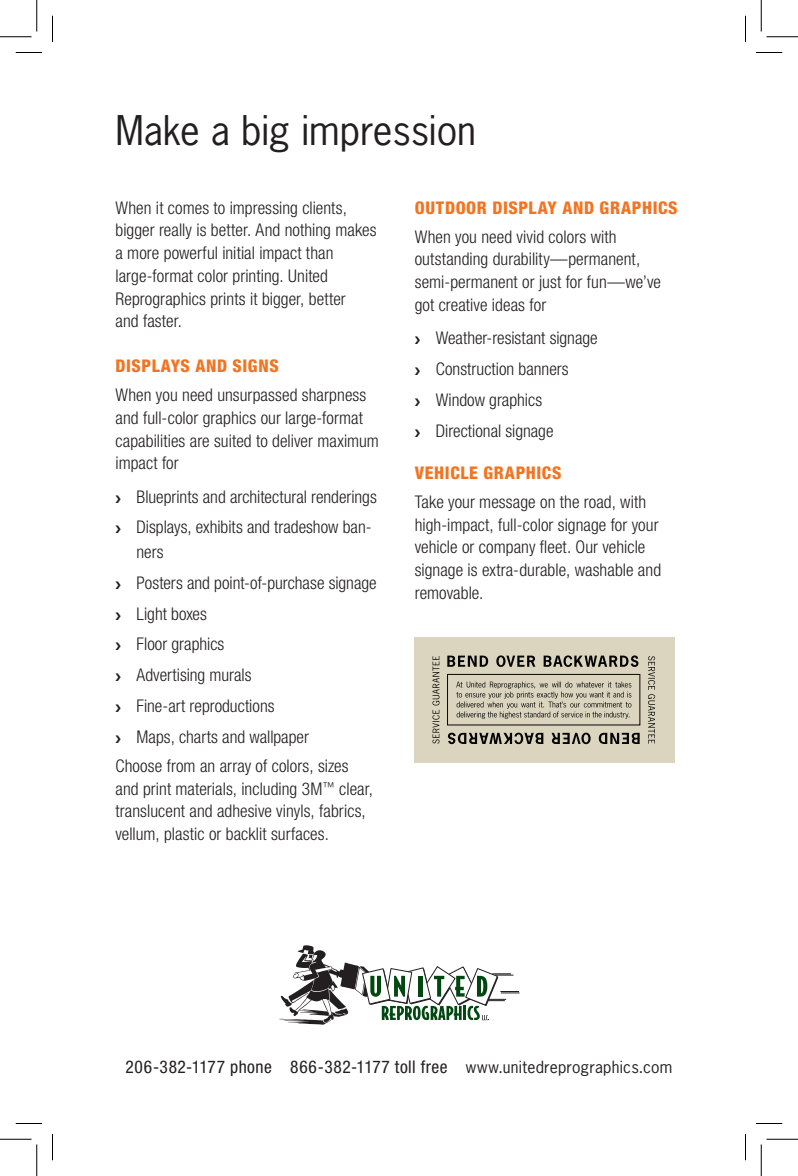
<style>
.page{position:relative;width:798px;height:1176px;background:#fff}
.page>*{position:absolute;margin:0;border:0;box-sizing:border-box;transform-origin:0 0}
.t1{font:38.5px "News Gothic Std";letter-spacing:-.005em;color:#231f20}
.t2{font:300 condensed 17.5px/22.8px "Helvetica Neue LT Std";letter-spacing:.005em;color:#231f20}
.t3{font:condensed 17.5px "Helvetica Neue LT Std";letter-spacing:.03em;color:#231f20}
.t4{font:800 condensed 17.5px "Helvetica Neue LT Std";letter-spacing:.035em;color:#f47321}
.s1{font-family:"Monotype Sorts";font-weight:400;font-stretch:normal;font-size:10.5px}
.s2{font-family:"News Gothic Std";font-stretch:normal;font-size:15.75px}
</style>
<div class="page">
<div style="left:414px;top:637px;width:260px;height:125px;background:#dbd5c0"></div>
<div style="left:447px;top:674px;width:193px;height:51px;border:1px solid #040503"></div>
<svg style="left:648px;top:656px;width:7px;height:88px"></svg>
<svg style="left:448px;top:733px;width:192px;height:11px"></svg>
<svg style="left:432px;top:656px;width:8px;height:88px"></svg>
<svg style="left:456px;top:682px;width:175px;height:37px"></svg>
<svg style="left:447px;top:655px;width:191px;height:12px"></svg>
<svg style="left:279px;top:945px;width:241px;height:80px"></svg>
<svg style="left:16px;top:52px;width:26px;height:1px"></svg>
<svg style="left:756px;top:52px;width:26px;height:1px"></svg>
<svg style="left:16px;top:1123px;width:26px;height:1px"></svg>
<svg style="left:756px;top:1123px;width:26px;height:1px"></svg>
<svg style="left:52px;top:16px;width:1px;height:26px"></svg>
<svg style="left:52px;top:1134px;width:1px;height:26px"></svg>
<svg style="left:745px;top:16px;width:1px;height:26px"></svg>
<svg style="left:745px;top:1134px;width:1px;height:26px"></svg>
<hr style="left:0;top:36px;width:32px;height:1px;background:#000">
<hr style="left:766px;top:36px;width:32px;height:1px;background:#000">
<hr style="left:0;top:1139px;width:32px;height:1px;background:#000">
<hr style="left:766px;top:1139px;width:32px;height:1px;background:#000">
<hr style="left:36px;top:0;width:1px;height:32px;background:#000">
<hr style="left:36px;top:1144px;width:1px;height:32px;background:#000">
<hr style="left:761px;top:0;width:1px;height:32px;background:#000">
<hr style="left:761px;top:1144px;width:1px;height:32px;background:#000">
<h1 class="t1" style="left:116px;top:106px;width:362px">Make a big impression</h1>
<p class="t2" style="left:116px;top:196px;width:263px">When it comes to impressing clients, bigger really is better. And nothing makes a more powerful initial impact than large-format color printing. United Reprographics prints it bigger, better<br>and faster.</p>
<p class="t4" style="left:116px;top:355px;width:165px">DISPLAYS AND SIGNS</p>
<p class="t2" style="left:116px;top:383px;width:265px">When you need unsurpassed sharpness and full-color graphics our large-format capabilities are suited to deliver maximum impact for</p>
<p class="t2" style="left:116px;top:481px;width:263px;line-height:30.8px"><span class="s1">á</span> Blueprints and architectural renderings <span class="s1">á</span> Displays, exhibits and tradeshow ban-</p>
<p class="t2" style="left:116px;top:536px;width:263px;line-height:30.8px;text-indent:21px">ners<br><span class="s1">á</span> Posters and point-of-purchase signage <span class="s1">á</span> Light boxes<br><span class="s1">á</span> Floor graphics<br><span class="s1">á</span> Advertising murals<br><span class="s1">á</span> Fine-art reproductions<br><span class="s1">á</span> Maps, charts and wallpaper</p>
<p class="t2" style="left:115px;top:754px;width:259px">Choose from an array of colors, sizes and print materials, including 3M<sup>™</sup> clear, translucent and adhesive vinyls, fabrics, vellum, plastic or backlit surfaces.</p>
<p class="t4" style="left:415px;top:197px;width:35px">OUTDOO</p>
<p class="t4" style="left:477px;top:197px;width:202px">R DISPLAY AND GRAPHICS</p>
<p class="t2" style="left:415px;top:225px;width:248px">When you need vivid colors with outstanding durability—permanent, semi-permanent or just for fun—we’ve got creative ideas for</p>
<p class="t2" style="left:415px;top:323px;width:184px;line-height:30.8px"><span class="s1">á</span> Weather-resistant signage <span class="s1">á</span> Construction banners<br><span class="s1">á</span> Window graphics<br><span class="s1">á</span> Directional signage</p>
<p class="t4" style="left:415px;top:462px;width:148px">VEHICLE GRAPHICS</p>
<p class="t2" style="left:415px;top:490px;width:248px">Take your message on the road, with high-impact, full-color signage for your vehicle or company fleet. Our vehicle signage is extra-durable, washable and removable.</p>
<p class="t3" style="left:125px;top:1057px;width:548px">206-382-1177 phone 866-382-1177 toll free <span class="s2">www.unitedreprographics.com</span></p>
</div>
